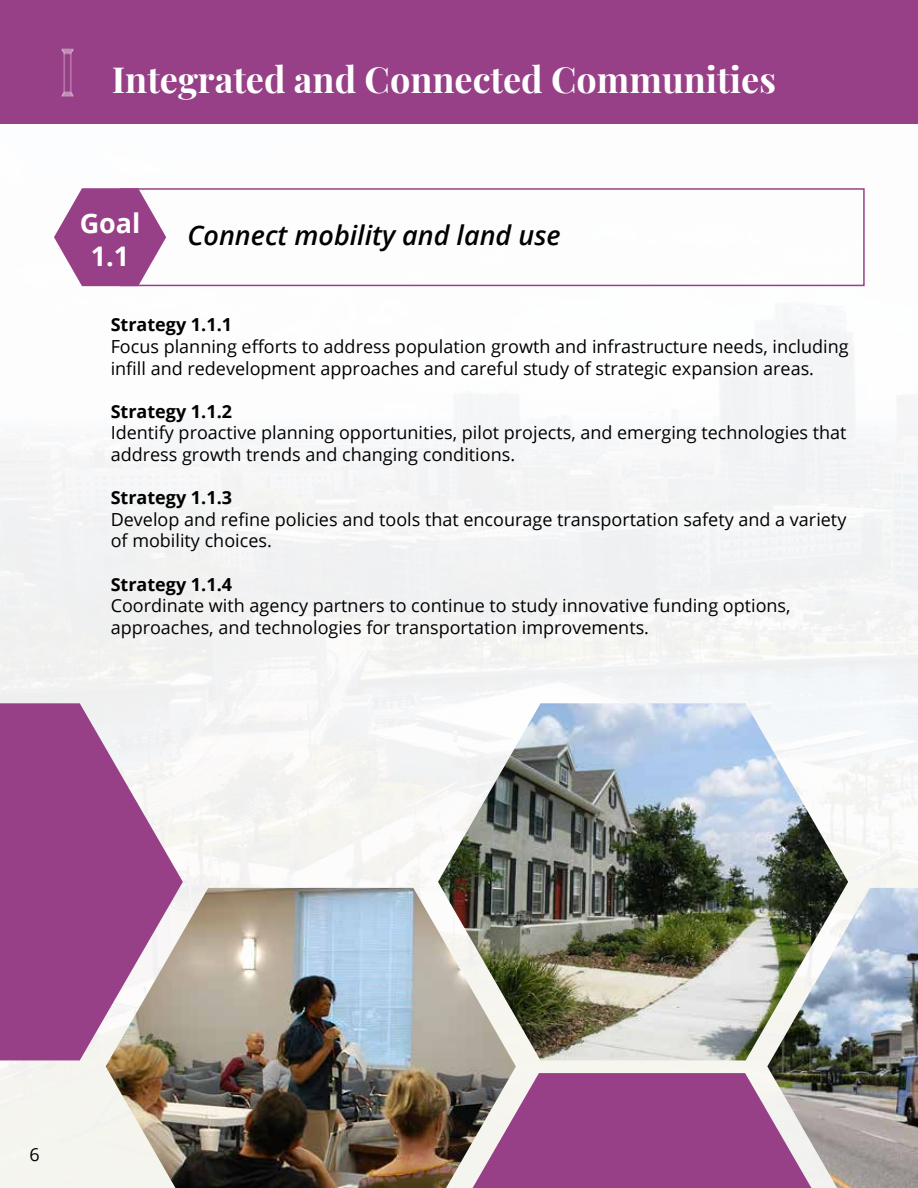
<style>
.page{position:relative;width:918px;height:1188px;background:#fff}
.page>*{position:absolute;margin:0;border:0;box-sizing:border-box;transform-origin:0 0}
.t1{font:700 36px "Playfair Display";color:#fff}
.t2{font:italic 600 27px "Open Sans";color:#000}
.t3{font:700 27px/32.4px "Open Sans";color:#fff;text-align:center}
.t4{font:18px/21.6px "Open Sans";color:#000}
.t5{font:700 18px "Open Sans";color:#000}
</style>
<div class="page">
<div style="left:0;top:0;width:918px;height:124px;background:#974087"></div>
<svg style="left:54px;top:188px;width:112px;height:98px"></svg>
<div style="left:516px;top:1073px;width:251px;height:115px;background:#974087"></div>
<img style="left:106px;top:888px;width:410px;height:300px">
<img style="left:438px;top:703px;width:410px;height:357px">
<img style="left:767px;top:888px;width:151px;height:300px">
<svg style="left:0;top:703px;width:183px;height:357px;fill:#974087"></svg>
<img style="left:61px;top:48px;width:13px;height:49px">
<div style="left:120px;top:188px;width:745px;height:98px;border:2px solid #974087"></div>
<h1 class="t1" style="left:112px;top:51px;width:666px">Integrated and Connected Communities</h1>
<h2 class="t3" style="left:80px;top:207px;width:62px">Goal<br>1.1</h2>
<h2 class="t2" style="left:187px;top:216px;width:375px">Connect mobility and land use</h2>
<p class="t5" style="left:111px;top:312px;width:123px">Strategy 1.1.1</p>
<p class="t4" style="left:111px;top:335px;width:740px">Focus planning efforts to address population growth and infrastructure needs, including infill and redevelopment approaches and careful study of strategic expansion areas.</p>
<p class="t5" style="left:111px;top:399px;width:123px">Strategy 1.1.2</p>
<p class="t4" style="left:111px;top:422px;width:737px">Identify proactive planning opportunities, pilot projects, and emerging technologies that address growth trends and changing conditions.</p>
<p class="t5" style="left:111px;top:485px;width:123px">Strategy 1.1.3</p>
<p class="t4" style="left:111px;top:508px;width:737px">Develop and refine policies and tools that encourage transportation safety and a variety of mobility choices.</p>
<p class="t5" style="left:111px;top:571px;width:123px">Strategy 1.1.4</p>
<p class="t4" style="left:111px;top:594px;width:681px">Coordinate with agency partners to continue to study innovative funding options, approaches, and technologies for transportation improvements.</p>
<p class="t4" style="left:29px;top:1144px;width:12px">6</p>
</div>
